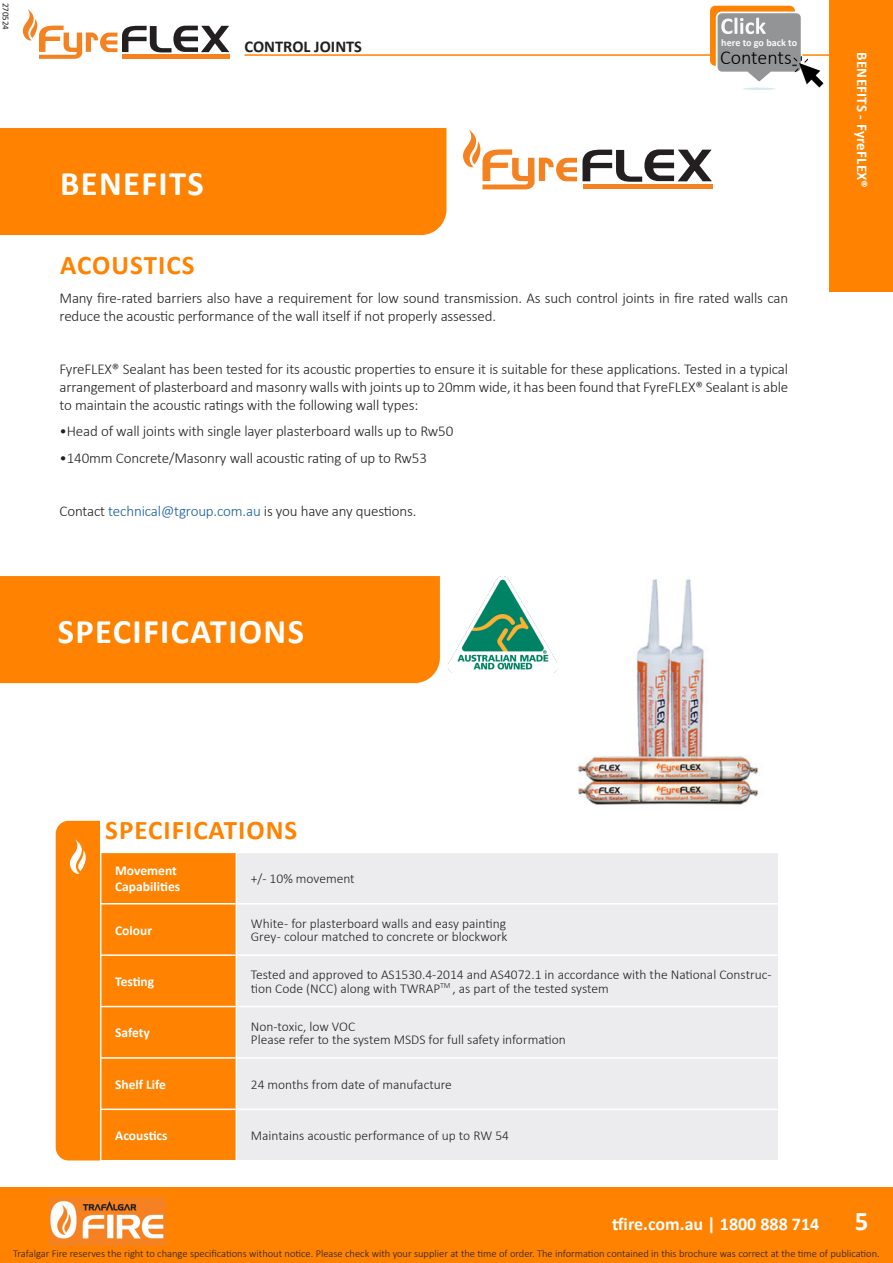
<style>
.page{position:relative;width:893px;height:1263px;background:#fff}
.page>*{position:absolute;margin:0;border:0;box-sizing:border-box;transform-origin:0 0}
.t1{font:700 34.5px "Calibri";letter-spacing:.04em;color:#fff}
.t2{font:700 27px "Calibri";letter-spacing:.035em;color:#ff8200}
.t3{font:700 27px "Calibri";color:#fff}
.t4{font:300 19.95px "Calibri";color:#000}
.t5{font:700 18px "Calibri";color:#fff}
.t6{font:700 16.5px "Calibri";color:#231f20}
.t7{font:300 15px/18px "Calibri";letter-spacing:-.01em;color:#231f20}
.t8{font:700 15px "Calibri";letter-spacing:.01em;color:#fff}
.t9{font:300 13.5px/13.5px "Calibri";color:#231f20}
.t10{font:700 13.5px/16.2px "Calibri";color:#fff}
.t11{font:300 10.5px "Calibri";color:#231f20}
.t12{font:700 10.2px "Calibri";color:#f7fafb}
.t13{font:9px "Calibri";color:#231f20}
.s1{color:#175d9e}
</style>
<div class="page">
<div style="left:0;top:1187px;width:893px;height:76px;background:#ff8200"></div>
<img style="left:50px;top:1197px;width:116px;height:48px">
<div style="left:829px;top:0;width:64px;height:291px;background:#ff8200"></div>
<hr style="left:244px;top:54px;width:587px;height:2px;background:#ff8200">
<div style="left:0;top:576px;width:440px;height:107px;background:#ff8200"></div>
<img style="left:578px;top:579px;width:180px;height:226px">
<div style="left:237px;top:853px;width:541px;height:307px;background:#ececee"></div>
<hr style="left:236px;top:903px;width:543px;height:1px;background:#fff">
<hr style="left:236px;top:954px;width:543px;height:2px;background:#fff">
<hr style="left:236px;top:1006px;width:543px;height:1px;background:#fff">
<hr style="left:236px;top:1057px;width:543px;height:2px;background:#fff">
<hr style="left:236px;top:1108px;width:543px;height:2px;background:#fff">
<svg style="left:56px;top:821px;width:180px;height:340px;background:#ff9120"></svg>
<img style="left:449px;top:576px;width:108px;height:96px">
<hr style="left:743px;top:88px;width:32px;height:2px;background:#d8e9ef;border-radius:50%">
<svg style="left:710px;top:6px;width:113px;height:82px"></svg>
<svg style="left:23px;top:9px;width:206px;height:50px"></svg>
<hr style="left:122px;top:55px;width:108px;height:4px;background:#f58220">
<div style="left:0;top:128px;width:446px;height:107px;background:#ff8200"></div>
<svg style="left:463px;top:129px;width:249px;height:60px"></svg>
<div style="left:583px;top:184px;width:129px;height:5px;background:#f58220"></div>
<p class="t13" style="left:12px;top:3px;width:29px;rotate:90deg">270524</p>
<p class="t6" style="left:244px;top:35px;width:119px">CONTROL JOINTS</p>
<p class="t1" style="left:60px;top:159px;width:145px">BENEFITS</p>
<p class="t2" style="left:60px;top:246px;width:136px">ACOUSTICS</p>
<p class="t12" style="left:721px;top:35px;width:77px">here to go back to</p>
<h3 class="t4" style="left:720px;top:45px;width:73px">Contents</h3>
<p class="t7" style="left:60px;top:288px;width:730px">Many fire-rated barriers also have a requirement for low sound transmission. As such control joints in fire rated walls can reduce the acoustic performance of the wall itself if not properly assessed.</p>
<p class="t7" style="left:60px;top:359px;width:730px;text-align:justify">FyreFLEX® Sealant has been tested for its acoustic properties to ensure it is suitable for these applications. Tested in a typical arrangement of plasterboard and masonry walls with joints up to 20mm wide, it has been found that FyreFLEX® Sealant is able to maintain the acoustic ratings with the following wall types:</p>
<p class="t7" style="left:60px;top:422px;width:395px">•Head of wall joints with single layer plasterboard walls up to Rw50</p>
<p class="t7" style="left:60px;top:448px;width:369px">•140mm Concrete/Masonry wall acoustic rating of up to Rw53</p>
<p class="t7" style="left:60px;top:501px;width:358px">Contact <span class="s1">technical@tgroup.com.au</span> is you have any questions.</p>
<p class="t1" style="left:58px;top:607px;width:248px">SPECIFICATIONS</p>
<p class="t8" style="left:873px;top:52px;width:137px;rotate:90deg">BENEFITS - FyreFLEX®</p>
<p class="t2" style="left:105px;top:811px;width:194px">SPECIFICATIONS</p>
<p class="t10" style="left:115px;top:862px;width:67px">Movement<br>Capabilities</p>
<p class="t9" style="left:251px;top:872px;width:105px">+/- 10% movement</p>
<p class="t10" style="left:115px;top:922px;width:39px">Colour</p>
<p class="t9" style="left:251px;top:916px;width:257px">White - for plasterboard walls and easy painting</p>
<p class="t9" style="left:251px;top:930px;width:258px">Grey - colour matched to concrete or blockwork</p>
<p class="t10" style="left:115px;top:973px;width:41px">Testing</p>
<p class="t9" style="left:251px;top:968px;width:522px">Tested and approved to AS1530.4-2014 and AS4072.1 in accordance with the National Construc&shy;tion Code (NCC) along with TWRAP<sup>TM</sup> , as part of the tested system</p>
<p class="t10" style="left:115px;top:1024px;width:36px">Safety</p>
<p class="t9" style="left:251px;top:1019px;width:106px">Non-toxic, low VOC</p>
<p class="t9" style="left:251px;top:1033px;width:317px">Please refer to the system MSDS for full safety information</p>
<p class="t10" style="left:115px;top:1076px;width:52px">Shelf Life</p>
<p class="t9" style="left:251px;top:1077px;width:203px">24 months from date of manufacture</p>
<p class="t10" style="left:115px;top:1127px;width:54px">Acoustics</p>
<p class="t9" style="left:251px;top:1129px;width:260px">Maintains acoustic performance of up to RW 54</p>
<p class="t5" style="left:612px;top:1211px;width:209px">tfire.com.au | 1800 888 714</p>
<h2 class="t3" style="left:855px;top:1202px;width:15px">5</h2>
<p class="t11" style="left:13px;top:1247px;width:868px">Trafalgar Fire reserves the right to change specifications without notice. Please check with your supplier at the time of order. The information contained in this brochure was correct at the time of publication.</p>
</div>
